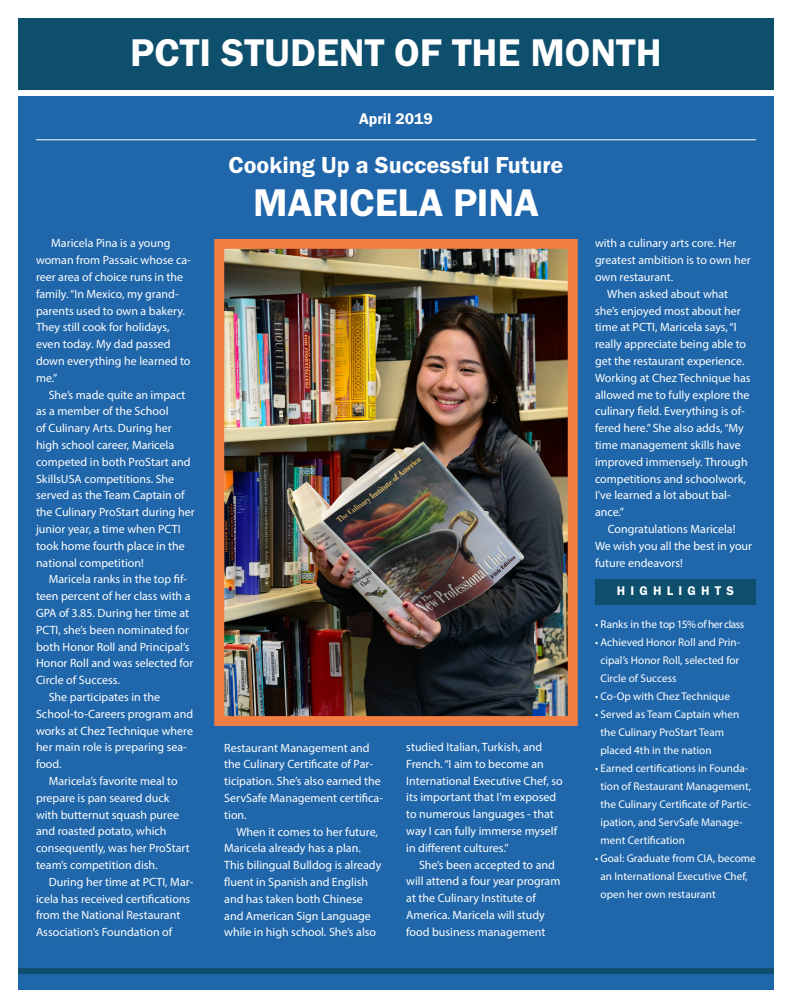
<style>
.page{position:relative;width:792px;height:1008px;background:#fff}
.page>*{position:absolute;margin:0;border:0;box-sizing:border-box;transform-origin:0 0}
.t1{font:40px "Franklin Gothic URW Dem";color:#fff}
.t2{font:24px "Franklin Gothic URW Dem";color:#fff}
.t3{font:16px "Franklin Gothic URW Dem";color:#fff}
.t4{font:13px "Franklin Gothic URW Dem";letter-spacing:.4em;color:#fff}
.t5{font:12px/16.8px "Myriad Pro";color:#fff}
.t6{font:11.2px/18px "Myriad Pro";color:#fff}
.t7{font:11.2px "Myriad Pro";letter-spacing:-.04em;color:#fff}
</style>
<div class="page">
<div style="left:18px;top:97px;width:756px;height:893px;background:#1f66aa"></div>
<div style="left:18px;top:18px;width:756px;height:71px;background:#0e4f6d"></div>
<img style="left:214px;top:239px;width:364px;height:487px">
<div style="left:18px;top:969px;width:756px;height:5px;background:#0e4f6d"></div>
<hr style="left:36px;top:139px;width:720px;height:1px;background:#fff">
<div style="left:596px;top:579px;width:160px;height:26px;background:#0e4f6d"></div>
<p class="t1" style="left:130px;top:28px;width:533px">PCTI STUDENT OF THE MONTH</p>
<p class="t3" style="left:359px;top:108px;width:75px">April 2019</p>
<p class="t2" style="left:229px;top:150px;width:336px">Cooking Up a Successful Future</p>
<p class="t5" style="left:36px;top:235px;width:156px;text-indent:15px">Maricela Pina is a young woman from Passaic whose ca&shy;reer area of choice runs in the family. “In Mexico, my grand&shy;parents used to own a bakery.<br>They still cook for holidays, even today. My dad passed down everything he learned to me.”</p>
<p class="t5" style="left:36px;top:386px;width:160px;text-indent:13px">She’s made quite an impact as a member of the School<br>of Culinary Arts. During her high school career, Maricela competed in both ProStart and<br>SkillsUSA competitions. She served as the Team Captain of the Culinary ProStart during her junior year, a time when PCTI took home fourth place in the national competition!</p>
<p class="t5" style="left:36px;top:571px;width:159px;text-indent:13px">Maricela ranks in the top fif&shy;teen percent of her class with a<br>GPA of 3.85. During her time at<br>PCTI, she’s been nominated for both Honor Roll and Principal’s<br>Honor Roll and was selected for<br>Circle of Success.</p>
<p class="t5" style="left:36px;top:688px;width:159px;text-indent:13px">She participates in the<br>School-to-Careers program and works at Chez Technique where her main role is preparing sea&shy;food.</p>
<p class="t5" style="left:36px;top:772px;width:155px;text-indent:13px">Maricela’s favorite meal to prepare is pan seared duck with butternut squash puree and roasted potato, which consequently, was her ProStart team’s competition dish.</p>
<p class="t5" style="left:36px;top:873px;width:159px;text-indent:13px">During her time at PCTI, Mar&shy;icela has received certifications from the National Restaurant<br>Association’s Foundation of</p>
<p class="t1" style="left:253px;top:178px;width:287px">MARICELA PINA</p>
<p class="t5" style="left:224px;top:739px;width:160px">Restaurant Management and the Culinary Certificate of Par&shy;ticipation. She’s also earned the<br>ServSafe Management certifica&shy;tion.</p>
<p class="t5" style="left:224px;top:823px;width:159px;text-indent:12px">When it comes to her future,<br>Maricela already has a plan.<br>This bilingual Bulldog is already fluent in Spanish and English and has taken both Chinese and American Sign Language while in high school. She’s also</p>
<p class="t5" style="left:406px;top:738px;width:158px">studied Italian, Turkish, and<br>French. “I aim to become an<br>International Executive Chef, so its important that I’m exposed to numerous languages - that way I can fully immerse myself in different cultures.”</p>
<p class="t5" style="left:406px;top:856px;width:156px;text-indent:13px">She’s been accepted to and will attend a four year program at the Culinary Institute of<br>America. Maricela will study food business management</p>
<p class="t5" style="left:595px;top:235px;width:157px">with a culinary arts core. Her greatest ambition is to own her own restaurant.</p>
<p class="t5" style="left:595px;top:285px;width:157px;text-indent:12px">When asked about what she’s enjoyed most about her time at PCTI, Maricela says, “I really appreciate being able to get the restaurant experience.<br>Working at Chez Technique has allowed me to fully explore the culinary field. Everything is of&shy;fered here.” She also adds, “My time management skills have improved immensely. Through competitions and schoolwork,<br>I’ve learned a lot about bal&shy;ance.”</p>
<p class="t5" style="left:595px;top:520px;width:159px;text-indent:13px">Congratulations Maricela!<br>We wish you all the best in your future endeavors!</p>
<p class="t4" style="left:617px;top:583px;width:119px">HIGHLIGHTS</p>
<p class="t7" style="left:595px;top:618px;width:151px">• Ranks in the top 15% of her class</p>
<p class="t6" style="left:601px;top:633px;width:141px;text-align:justify;text-indent:-6px">• Achieved Honor Roll and Prin&shy;cipal’s Honor Roll, selected for Circle of Success</p>
<p class="t6" style="left:595px;top:687px;width:137px">• Co-Op with Chez Technique</p>
<p class="t6" style="left:601px;top:705px;width:140px;text-indent:-6px">• Served as Team Captain when the Culinary ProStart Team placed 4th in the nation</p>
<p class="t6" style="left:601px;top:759px;width:152px;text-indent:-6px">• Earned certifications in Founda&shy;tion of Restaurant Management, the Culinary Certificate of Partic&shy;ipation, and ServSafe Manage&shy;ment Certification</p>
<p class="t6" style="left:601px;top:849px;width:157px;text-indent:-6px">• Goal: Graduate from CIA, become an International Executive Chef, open her own restaurant</p>
</div>
